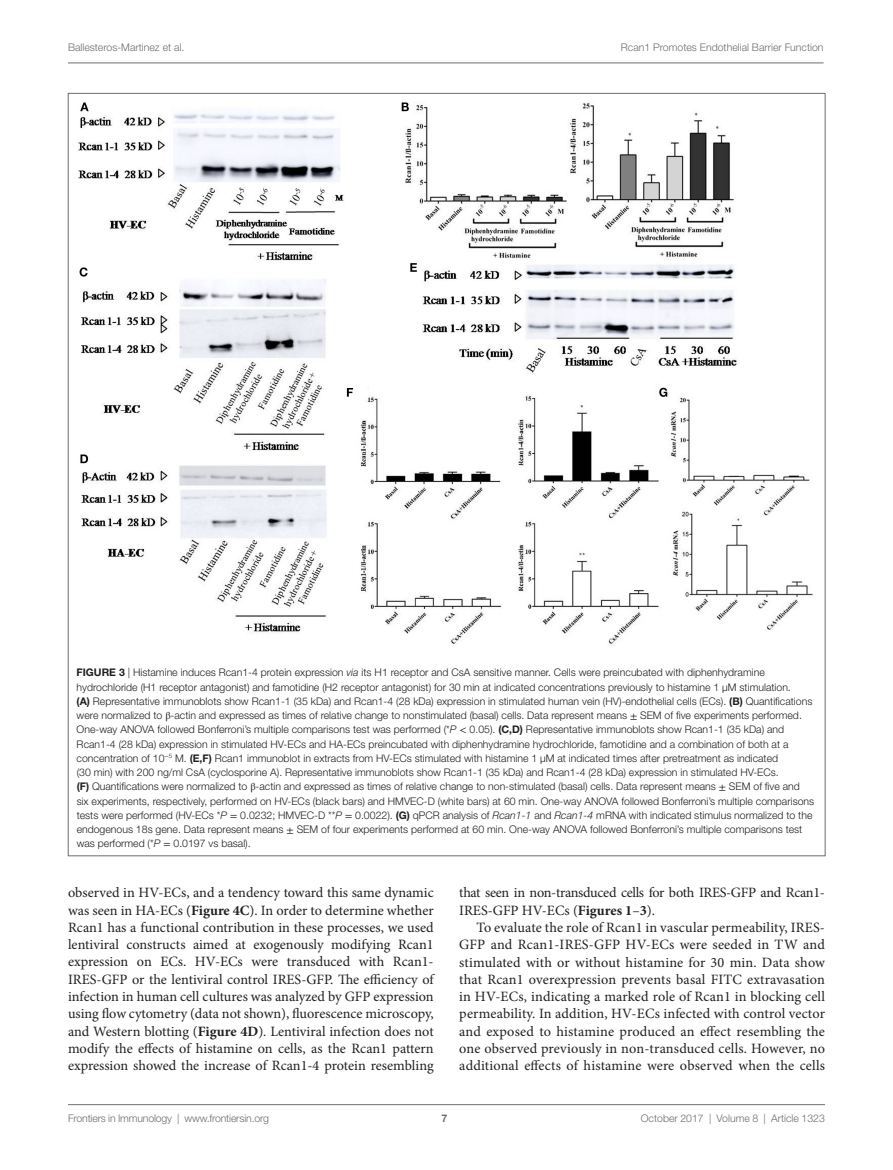
<style>
.page{position:relative;width:893px;height:1170px;background:#fff}
.page>*{position:absolute;margin:0;border:0;box-sizing:border-box;transform-origin:0 0}
.t1{font:14.25px/17.2px "Minion Pro";color:#231f20;text-align:justify}
.t2{font:14.25px/17.2px "Minion Pro";letter-spacing:-.025em;color:#231f20}
.t3{font:300 10.5px/14.2px "Helvetica Neue LT Std";color:#231f20}
.t4{font:300 10.5px "Helvetica Neue LT Std";color:#6c6d70}
.t5{font:700 10.5px "Helvetica Neue LT Std";color:#6c6d70}
.s1{font-weight:700}
.s2{font-style:italic}
.s3{font-family:"STIX General";font-weight:400}
</style>
<div class="page">
<img style="left:78px;top:102px;width:736px;height:542px">
<hr style="left:68px;top:1104px;width:757px;height:1px;background:#6c6d70">
<hr style="left:68px;top:63px;width:755px;height:1px;background:#6c6d70">
<p class="t4" style="left:68px;top:41px;width:118px">Ballesteros-Martinez et al.</p>
<p class="t4" style="left:621px;top:41px;width:204px">Rcan1 Promotes Endothelial Barrier Function</p>
<p class="t3" style="left:77px;top:665px;width:739px"><span class="s1">FIG URE 3</span> | Histamine induces Rcan1-4 protein expression <span class="s2">via</span> its H1 receptor and CsA sensitive manner. Cells were preincubated with diphenhydramine hydrochloride (H1 receptor antagonist) and famotidine (H2 receptor antagonist) for 30 min at indicated concentrations previously to histamine 1 µM stimulation.<br><span class="s1">(A)</span> Representative immunoblots show Rcan1-1 (35 kDa) and Rcan1-4 (28 kDa) expression in stimulated human vein (HV)-endothelial cells (ECs). <span class="s1">(B)</span> Quantifications were normalized to <span class="s3">β</span>-actin and expressed as times of relative change to nonstimulated (basal) cells. Data represent means <span class="s3">±</span> SEM of five experiments performed.<br>One-way ANOVA followed Bonferroni’s multiple comparisons test was performed (*<span class="s2">P</span> <span class="s3">&lt;</span> 0.05). <span class="s1">(C,D)</span> Representative immunoblots show Rcan1-1 (35 kDa) and Rcan1-4 (28 kDa) expression in stimulated HV-ECs and HA-ECs preincubated with diphenhydramine hydrochloride, famotidine and a combination of both at a concentration of 10<sup>−</sup><sup>5</sup> M. <span class="s1">(E,F)</span> Rcan1 immunoblot in extracts from HV-ECs stimulated with histamine 1 µM at indicated times after pretreatment as indicated<br>(30 min) with 200 ng/ml CsA (cyclosporine A). Representative immunoblots show Rcan1-1 (35 kDa) and Rcan1-4 (28 kDa) expression in stimulated HV-ECs.<br><span class="s1">(F)</span> Quantifications were normalized to <span class="s3">β</span>-actin and expressed as times of relative change to non-stimulated (basal) cells. Data represent means <span class="s3">±</span> SEM of five and six experiments, respectively, performed on HV-ECs (black bars) and HMVEC-D (white bars) at 60 min. One-way ANOVA followed Bonferroni’s multiple comparisons tests were performed (HV-ECs *<span class="s2">P</span> <span class="s3">=</span> 0.0232; HMVEC-D **<span class="s2">P</span> <span class="s3">=</span> 0.0022). <span class="s1">(G)</span> qPCR analysis of <span class="s2">Rcan1-1</span> and <span class="s2">Rcan1-4</span> mRNA with indicated stimulus normalized to the endogenous 18s gene. Data represent means <span class="s3">±</span> SEM of four experiments performed at 60 min. One-way ANOVA followed Bonferroni’s multiple comparisons test was performed (*<span class="s2">P</span> <span class="s3">=</span> 0.0197 vs basal).</p>
<p class="t1" style="left:68px;top:884px;width:367px">observed in HV-ECs, and a tendency toward this same dynamic was seen in HA-ECs (<span class="s1">Figure 4C</span>). In order to determine whether Rcan1 has a functional contribution in these processes, we used lentiviral constructs aimed at exogenously modifying Rcan1 expression on ECs. HV-ECs were transduced with Rcan1- IRES-GFP or the lentiviral control IRES-GFP. The efficiency of infection in human cell cultures was analyzed by GFP expression using flow cytometry (data not shown), fluorescence microscopy, and Western blotting (<span class="s1">Figure 4D</span>). Lentiviral infection does not modify the effects of histamine on cells, as the Rcan1 pattern expression showed the increase of Rcan1-4 protein resembling</p>
<h1 class="t2" style="left:459px;top:884px;width:367px">that seen in non-transduced cells for both IRES-GFP and Rcan1-<br>IRES-GFP HV-ECs (<span class="s1">Figures 1</span>–<span class="s1">3</span>).</h1>
<p class="t1" style="left:459px;top:918px;width:367px;text-indent:17px">To evaluate the role of Rcan1 in vascular permeability, IRES-GFP and Rcan1-IRES-GFP HV-ECs were seeded in TW and stimulated with or without histamine for 30 min. Data show that Rcan1 overexpression prevents basal FITC extravasation in HV-ECs, indicating a marked role of Rcan1 in blocking cell permeability. In addition, HV-ECs infected with control vector and exposed to histamine produced an effect resembling the one observed previously in non-transduced cells. However, no additional effects of histamine were observed when the cells</p>
<p class="t4" style="left:68px;top:1111px;width:203px">Frontiers in Immunology | www.frontiersin.org</p>
<p class="t4" style="left:641px;top:1111px;width:186px">October 2017 | Volume 8 | Article 1323</p>
<p class="t5" style="left:441px;top:1111px;width:7px">7</p>
</div>
